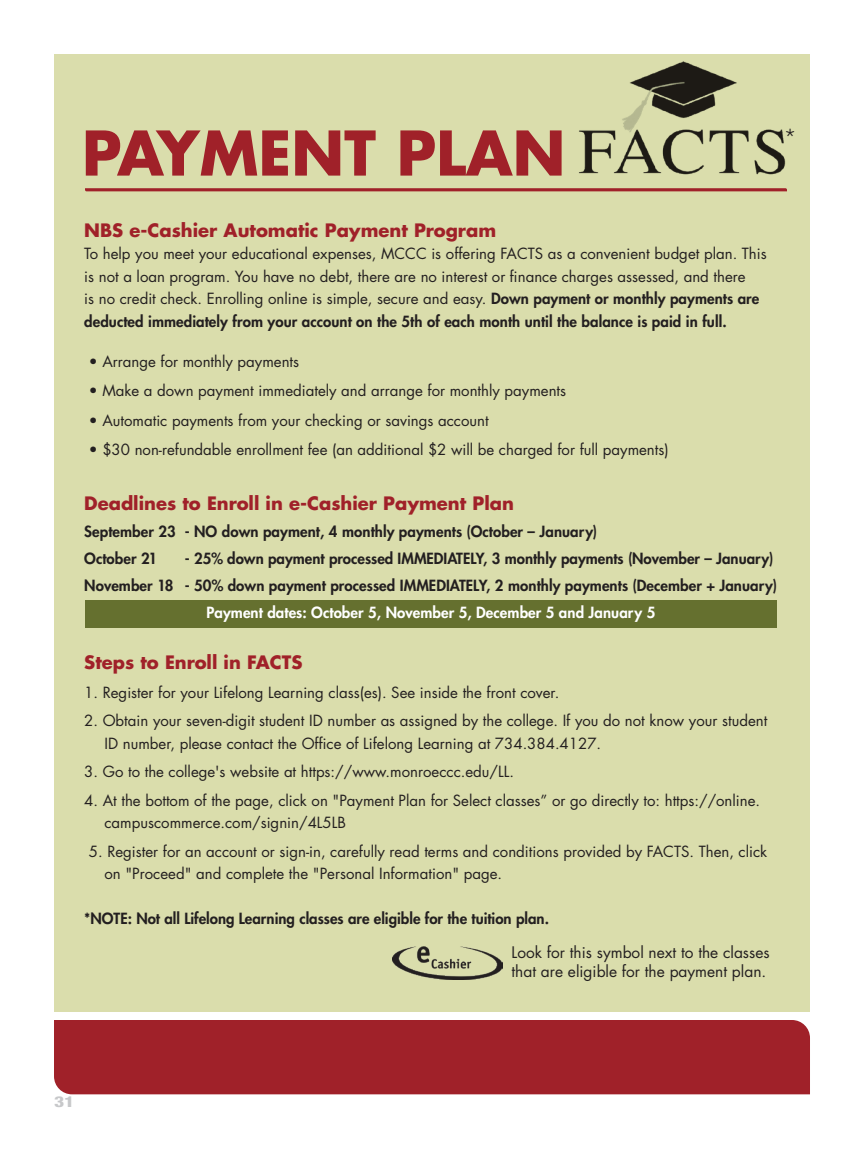
<style>
.page{position:relative;width:864px;height:1161px;background:#fff}
.page>*{position:absolute;margin:0;border:0;box-sizing:border-box;transform-origin:0 0}
.Class_Title_White{font:700 59.85px "Futura Std";color:#a02129}
.t1{font:300 27px "Helvetica Neue LT Std";color:#231f20}
.Class_Title_White-2{font:700 18px "Futura Std";color:#a02129}
.Class_text_white{font:700 18px "Futura Std";color:#a02129}
.Class_text_white-2{font:15.45px/18.9px "Futura Std";color:#231f20}
.Class_text_white-3{font:15px/22.5px "Futura Std";color:#231f20}
.Class_text_white-4{font:800 15px "Futura Std";letter-spacing:.005em;color:#231f20}
.Class_text_white-5{font:800 15px "Futura Std";letter-spacing:.005em;color:#fff}
.t2{font:800 condensed 15px "Helvetica Neue LT Std";color:#c7c8ca;scale:1.3 1}
.s1{font-weight:800}
</style>
<div class="page">
<div style="left:54px;top:54px;width:756px;height:958px;background:#daddac"></div>
<div style="left:85px;top:600px;width:692px;height:28px;background:#65702f"></div>
<img style="left:566px;top:54px;width:236px;height:137px">
<img style="left:393px;top:947px;width:109px;height:32px">
<div style="left:54px;top:550px;width:306px;height:9px;background:#daddac"></div>
<div style="left:54px;top:1020px;width:756px;height:74px;background:#a02129"></div>
<svg style="left:85px;top:188px;width:702px;height:3px;background:#a42e32"></svg>
<p class="Class_Title_White" style="left:82px;top:113px;width:485px">PAYMENT PLAN</p>
<p class="t1" style="left:786px;top:122px;width:11px">*</p>
<p class="Class_Title_White-2" style="left:84px;top:218px;width:413px">NBS e-Cashier Automatic Payment Program</p>
<p class="Class_text_white-3" style="left:84px;top:243px;width:684px">To help you meet your educational expenses, MCCC is offering FACTS as a convenient budget plan. This is not a loan program. You have no debt, there are no interest or finance charges assessed, and there<br>is no credit check. Enrolling online is simple, secure and easy. <span class="s1">Down payment or monthly payments are deducted immediately from your account on the 5th of each month until the balance is paid in full.</span></p>
<p class="Class_text_white-3" style="left:89px;top:351px;width:212px">• Arrange for monthly payments</p>
<p class="Class_text_white-3" style="left:89px;top:380px;width:479px">• Make a down payment immediately and arrange for monthly payments</p>
<p class="Class_text_white-3" style="left:89px;top:409px;width:401px">• Automatic payments from your checking or savings account</p>
<p class="Class_text_white-3" style="left:89px;top:438px;width:581px">• $30 non-refundable enrollment fee (an additional $2 will be charged for full payments)</p>
<p class="Class_Title_White-2" style="left:84px;top:491px;width:431px">Deadlines to Enroll in e-Cashier Payment Plan</p>
<p class="Class_text_white-4" style="left:84px;top:522px;width:515px">September 23 - NO down payment, 4 monthly payments (October – January)</p>
<p class="Class_text_white-4" style="left:84px;top:549px;width:75px">October 21</p>
<p class="Class_text_white-4" style="left:185px;top:549px;width:590px">- 25% down payment processed IMMEDIATELY, 3 monthly payments (November – January)</p>
<p class="Class_text_white-4" style="left:84px;top:576px;width:694px">November 18 - 50% down payment processed IMMEDIATELY, 2 monthly payments (December + January)</p>
<p class="Class_text_white-5" style="left:207px;top:603px;width:450px">Payment dates: October 5, November 5, December 5 and January 5</p>
<p class="Class_text_white" style="left:84px;top:650px;width:220px">Steps to Enroll in FACTS</p>
<p class="Class_text_white-3" style="left:84px;top:681px;width:477px">1. Register for your Lifelong Learning class(es). See inside the front cover.</p>
<p class="Class_text_white-3" style="left:105px;top:710px;width:664px;text-indent:-20px">2. Obtain your seven-digit student ID number as assigned by the college. If you do not know your student<br>ID number, please contact the Office of Lifelong Learning at 734.384.4127.</p>
<p class="Class_text_white-3" style="left:84px;top:761px;width:431px">3. Go to the college's website at https://www.monroeccc.edu/LL.</p>
<p class="Class_text_white-3" style="left:105px;top:789px;width:657px;text-indent:-20px">4. At the bottom of the page, click on "Payment Plan for Select classes” or go directly to: https://online. campuscommerce.com/signin/4L5LB</p>
<p class="Class_text_white-3" style="left:105px;top:840px;width:664px;text-indent:-16px">5. Register for an account or sign-in, carefully read terms and conditions provided by FACTS. Then, click on "Proceed" and complete the "Personal Information" page.</p>
<p class="Class_text_white-4" style="left:84px;top:909px;width:466px">*NOTE: Not all Lifelong Learning classes are eligible for the tuition plan.</p>
<p class="Class_text_white-2" style="left:512px;top:943px;width:260px">Look for this symbol next to the classes that are eligible for the payment plan.</p>
<p class="t2" style="left:54px;top:1092px;width:17px">31</p>
</div>
